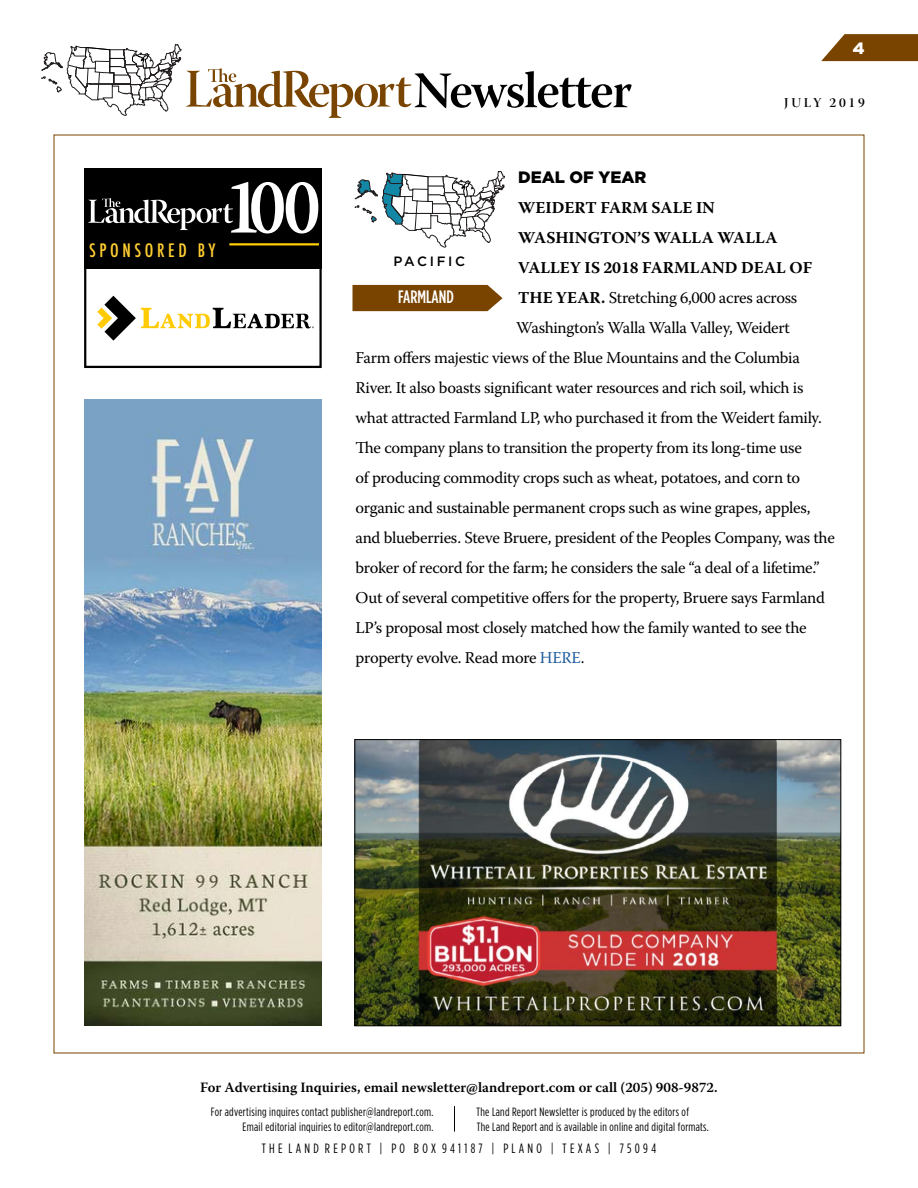
<style>
.page{position:relative;width:918px;height:1188px;background:#fff}
.page>*{position:absolute;margin:0;border:0;box-sizing:border-box;transform-origin:0 0}
.t1{font:600 77.25px "Warnock Pro";color:#fff;scale:.89 1}
.t2{font:51px "Warnock Pro Semibold Subh";letter-spacing:-.025em;color:#000}
.t3{font:500 condensed 18px "Futura";letter-spacing:.2em;color:#ffce31}
.t4{font:500 condensed 18px "Gotham HTF";color:#fff}
.t5{font:16.5px "Warnock Pro";letter-spacing:-.02em;color:#000}
.t6{font:700 16.5px "Warnock Pro";color:#000}
.t7{font:900 16.5px "Gotham HTF";color:#000}
.t8{font:900 16.5px "Interstate";color:#fff}
.t9{font:600 14.25px "Warnock Pro";color:#000}
.t10{font:condensed 13.5px "Gotham HTF";color:#000}
.t11{font:13.5px "Warnock Pro Semibold Disp";letter-spacing:.2em;color:#000}
.t12{font:500 13.5px "Gotham HTF";letter-spacing:.2em;color:#000}
.t13{font:condensed 12px/14.4px "Gotham HTF";letter-spacing:.025em;color:#000;text-align:right}
.s1{font-weight:700}
.s2{color:#215e9e}
</style>
<div class="page">
<svg style="left:454px;top:1106px;width:1px;height:26px"></svg>
<svg style="left:41px;top:44px;width:371px;height:74px"></svg>
<svg style="left:821px;top:34px;width:97px;height:27px;background:#895b20"></svg>
<svg style="left:355px;top:171px;width:150px;height:76px"></svg>
<div style="left:352px;top:285px;width:151px;height:26px;background:#794400"></div>
<div style="left:84px;top:168px;width:238px;height:200px;border:2px solid #000"></div>
<div style="left:84px;top:168px;width:238px;height:101px;background:#000"></div>
<svg style="left:97px;top:296px;width:217px;height:45px"></svg>
<hr style="left:229px;top:243px;width:90px;height:2px;background:#ffcd03">
<svg style="left:88px;top:198px;width:145px;height:32px"></svg>
<img style="left:84px;top:400px;width:238px;height:626px">
<img style="left:357px;top:741px;width:482px;height:283px">
<div style="left:355px;top:739px;width:486px;height:287px;border:1px solid #000"></div>
<p class="t3" style="left:89px;top:239px;width:128px">SPONSORED BY</p>
<h1 class="t1" style="left:225px;top:161px;width:108px">100</h1>
<h2 class="t2" style="left:414px;top:60px;width:220px">Newsletter</h2>
<p class="t8" style="left:853px;top:39px;width:14px">4</p>
<p class="t11" style="left:784px;top:95px;width:82px">JULY 2019</p>
<p class="t7" style="left:518px;top:168px;width:130px">DEAL OF YEAR</p>
<p class="t6" style="left:518px;top:198px;width:198px">WEIDERT FARM SALE IN</p>
<p class="t6" style="left:518px;top:228px;width:261px">WASHINGTON’S WALLA WALLA</p>
<p class="t6" style="left:518px;top:258px;width:296px">VALLEY IS 2018 FARMLAND DEAL OF</p>
<p class="t5" style="left:518px;top:288px;width:281px"><span class="s1">THE YEAR.</span> Stretching 6,000 acres across</p>
<p class="t5" style="left:516px;top:318px;width:275px">Washington’s Walla Walla Valley, Weidert</p>
<p class="t5" style="left:356px;top:348px;width:446px">Farm offers majestic views of the Blue Mountains and the Columbia</p>
<p class="t5" style="left:356px;top:378px;width:449px">River. It also boasts significant water resources and rich soil, which is</p>
<p class="t5" style="left:356px;top:408px;width:468px">what attracted Farmland LP, who purchased it from the Weidert family.</p>
<p class="t5" style="left:356px;top:438px;width:448px">The company plans to transition the property from its long-time use</p>
<p class="t5" style="left:356px;top:468px;width:446px">of producing commodity crops such as wheat, potatoes, and corn to</p>
<p class="t5" style="left:356px;top:498px;width:457px">organic and sustainable permanent crops such as wine grapes, apples,</p>
<p class="t5" style="left:356px;top:528px;width:481px">and blueberries. Steve Bruere, president of the Peoples Company, was the</p>
<p class="t5" style="left:356px;top:558px;width:466px">broker of record for the farm; he considers the sale “a deal of a lifetime.”</p>
<p class="t5" style="left:356px;top:588px;width:471px">Out of several competitive offers for the property, Bruere says Farmland</p>
<p class="t5" style="left:356px;top:618px;width:453px">LP’s proposal most closely matched how the family wanted to see the</p>
<p class="t5" style="left:356px;top:648px;width:231px">property evolve. Read more <span class="s2">HERE</span>.</p>
<p class="t12" style="left:394px;top:253px;width:73px">PACIFIC</p>
<p class="t4" style="left:398px;top:287px;width:57px">FARMLAND</p>
<p class="t9" style="left:200px;top:1079px;width:519px">For Advertising Inquiries, email newsletter@landreport.com or call (205) 908-9872.</p>
<p class="t13" style="left:211px;top:1105px;width:224px">For advertising inquires contact publisher@landreport.com.<br>Email editorial inquiries to editor@landreport.com.</p>
<p class="t13" style="left:477px;top:1105px;width:234px;text-align:left">The Land Report Newsletter is produced by the editors of<br>The Land Report and is available in online and digital formats.</p>
<p class="t10" style="left:262px;top:1142px;width:396px">T H E L A N D R E P O R T | P O B O X 9 4 1 1 8 7 | P L A N O | T E X A S | 7 5 0 9 4</p>
</div>
